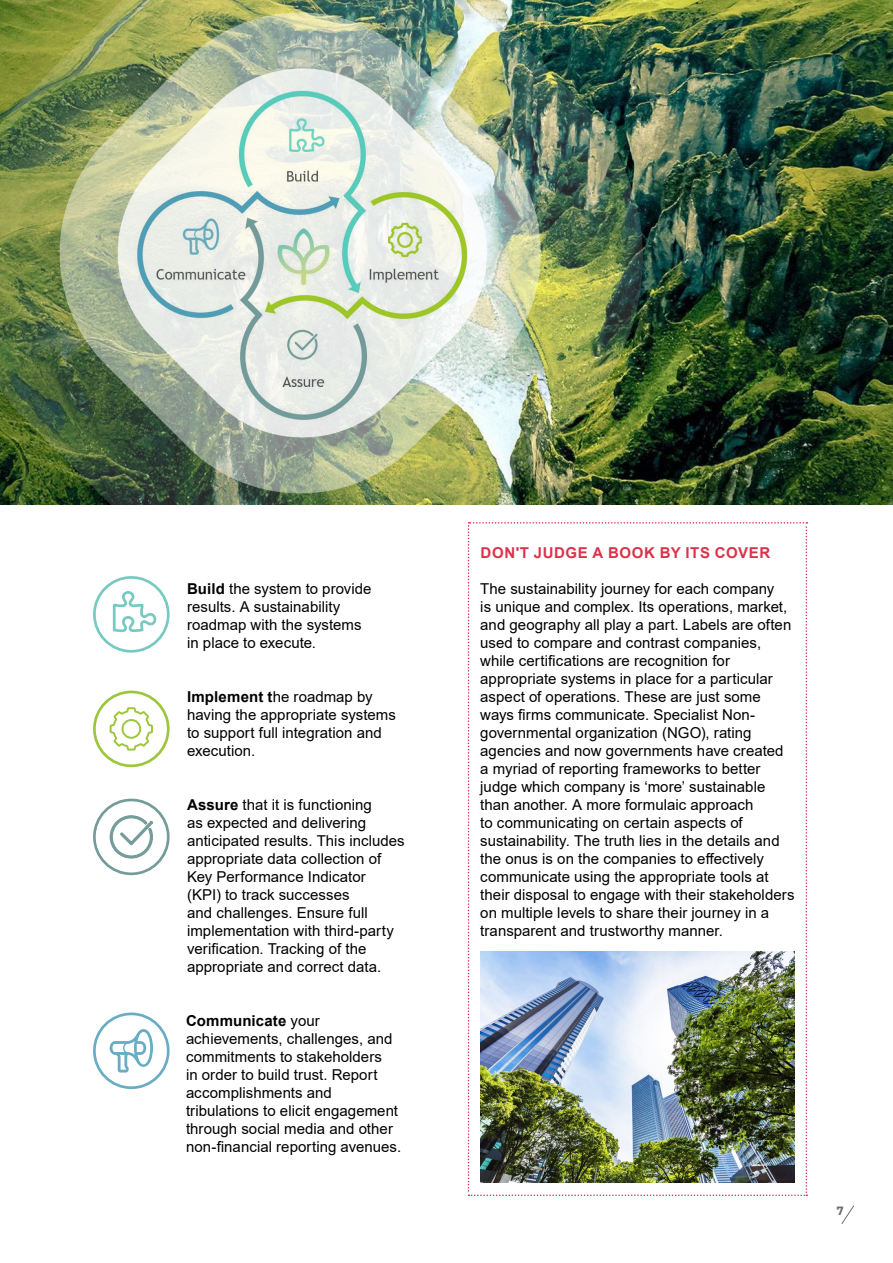
<style>
.page{position:relative;width:893px;height:1263px;background:#fff}
.page>*{position:absolute;margin:0;border:0;box-sizing:border-box;transform-origin:0 0}
.t1{font:15px/18px "Arial";letter-spacing:.005em;color:#000}
.t2{font:700 15px "Arial";letter-spacing:.04em;color:#db324a}
.t3{font:700 expanded 12px "Bureau Veritas";color:#6d6e71}
.s1{font-weight:700}
</style>
<div class="page">
<svg style="left:841px;top:1205px;width:13px;height:19px"></svg>
<svg style="left:468px;top:522px;width:339px;height:674px"></svg>
<svg style="left:112px;top:590px;width:46px;height:43px"></svg>
<div style="left:93px;top:576px;width:77px;height:77px;border:3px solid #76cac1;border-radius:50%"></div>
<div style="left:93px;top:691px;width:77px;height:76px;border:3px solid #9dc73b;border-radius:50%"></div>
<svg style="left:110px;top:707px;width:43px;height:43px"></svg>
<div style="left:93px;top:799px;width:77px;height:76px;border:3px solid #749c9a;border-radius:50%"></div>
<svg style="left:109px;top:815px;width:44px;height:44px"></svg>
<div style="left:93px;top:1012px;width:77px;height:77px;border:3px solid #68adc3;border-radius:50%"></div>
<svg style="left:110px;top:1029px;width:43px;height:43px"></svg>
<img style="left:480px;top:952px;width:314px;height:230px">
<img style="left:642px;top:0;width:251px;height:504px">
<img style="left:0;top:0;width:642px;height:504px">
<p class="t1" style="left:187px;top:580px;width:186px"><span class="s1">Build</span> the system to provide results. A sustainability roadmap with the systems in place to execute.</p>
<p class="t1" style="left:187px;top:688px;width:210px"><span class="s1">Implement t</span>he roadmap by having the appropriate systems to support full integration and execution.</p>
<p class="t1" style="left:187px;top:796px;width:219px"><span class="s1">Assure</span> that it is functioning<br>as expected and delivering anticipated results. This includes appropriate data collection of<br>Key Performance Indicator<br>(KPI) to track successes<br>and challenges. Ensure full implementation with third-party verification. Tracking of the appropriate and correct data.</p>
<p class="t1" style="left:186px;top:1012px;width:217px"><span class="s1">Communicate</span> your achievements, challenges, and commitments to stakeholders<br>in order to build trust. Report accomplishments and tribulations to elicit engagement through social media and other non-financial reporting avenues.</p>
<p class="t2" style="left:481px;top:542px;width:291px">DON'T JUDGE A BOOK BY ITS COVER</p>
<p class="t1" style="left:480px;top:580px;width:316px">The sustainability journey for each company<br>is unique and complex. Its operations, market, and geography all play a part. Labels are often used to compare and contrast companies, while certifications are recognition for appropriate systems in place for a particular aspect of operations. These are just some ways firms communicate. Specialist Non&shy;governmental organization (NGO), rating agencies and now governments have created a myriad of reporting frameworks to better judge which company is ‘more’ sustainable than another. A more formulaic approach<br>to communicating on certain aspects of sustainability. The truth lies in the details and the onus is on the companies to effectively communicate using the appropriate tools at their disposal to engage with their stakeholders on multiple levels to share their journey in a transparent and trustworthy manner.</p>
<p class="t3" style="left:836px;top:1203px;width:9px">7</p>
</div>
